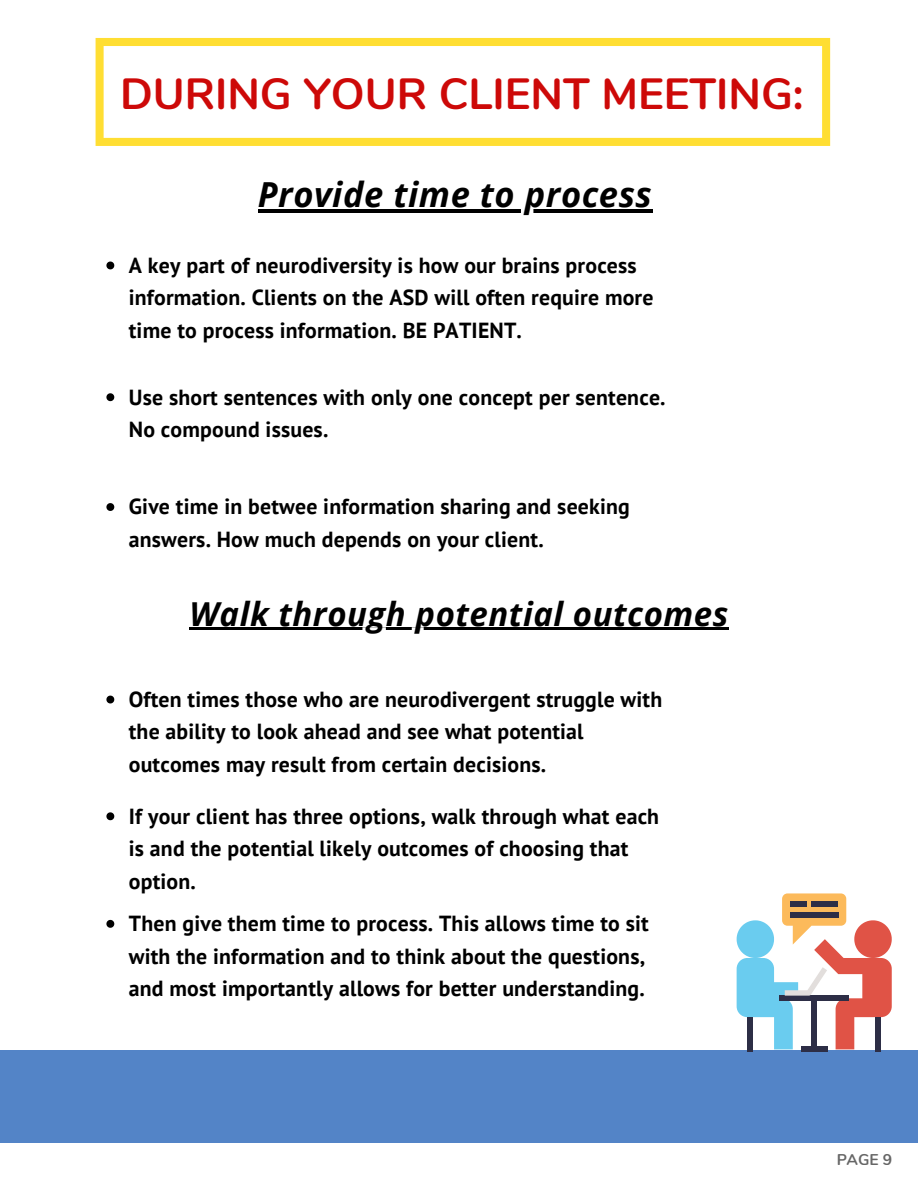
<style>
.page{position:relative;width:918px;height:1188px;background:#fff}
.page>*{position:absolute;margin:0;border:0;box-sizing:border-box;transform-origin:0 0}
.t1{font:700 43.65px "Nunito";color:#cd0908}
.t2{font:italic 700 34.5px "Open Sans";letter-spacing:.015em;color:#000}
.t3{font:italic 700 33px "Open Sans";letter-spacing:.015em;color:#000}
.t4{font:700 21.75px/32.7px "PT Sans";letter-spacing:.01em;color:#000}
.t5{font:700 15.6px "Nunito";color:#000}
</style>
<div class="page">
<div style="left:0;top:1050px;width:918px;height:92px;background:#5384c7"></div>
<svg style="left:106px;top:503px;width:8px;height:8px"></svg>
<svg style="left:96px;top:38px;width:734px;height:108px"></svg>
<div style="left:801px;top:1047px;width:27px;height:5px;background:#2d2e46"></div>
<div style="left:876px;top:1017px;width:5px;height:35px;background:#2d2e46"></div>
<div style="left:747px;top:1017px;width:6px;height:35px;background:#2d2e46"></div>
<svg style="left:737px;top:893px;width:155px;height:156px"></svg>
<div style="left:790px;top:902px;width:16px;height:5px;background:#2d2e46"></div>
<div style="left:790px;top:912px;width:48px;height:6px;background:#2d2e46"></div>
<div style="left:812px;top:902px;width:26px;height:5px;background:#2d2e46"></div>
<svg style="left:106px;top:262px;width:8px;height:7px"></svg>
<hr style="left:258px;top:209px;width:394px;height:4px;background:#000">
<svg style="left:106px;top:393px;width:8px;height:8px"></svg>
<hr style="left:190px;top:628px;width:539px;height:2px;background:#000">
<svg style="left:106px;top:696px;width:8px;height:7px"></svg>
<svg style="left:106px;top:812px;width:8px;height:8px"></svg>
<svg style="left:106px;top:920px;width:8px;height:8px"></svg>
<p class="t1" style="left:120px;top:65px;width:685px">DURING YOUR CLIENT MEETING:</p>
<p class="t2" style="left:258px;top:170px;width:396px">Provide time to process</p>
<p class="t4" style="left:129px;top:248px;width:526px">A key part of neurodiversity is how our brains process information. Clients on the ASD will often require more time to process information. BE PATIENT.</p>
<p class="t4" style="left:129px;top:380px;width:538px">Use short sentences with only one concept per sentence.<br>No compound issues.</p>
<p class="t4" style="left:129px;top:490px;width:503px">Give time in betwee information sharing and seeking answers. How much depends on your client.</p>
<p class="t3" style="left:190px;top:590px;width:540px">Walk through potential outcomes</p>
<p class="t4" style="left:129px;top:682px;width:535px">Often times those who are neurodivergent struggle with the ability to look ahead and see what potential outcomes may result from certain decisions.</p>
<p class="t4" style="left:129px;top:799px;width:532px">If your client has three options, walk through what each is and the potential likely outcomes of choosing that option.</p>
<p class="t4" style="left:129px;top:907px;width:522px">Then give them time to process. This allows time to sit with the information and to think about the questions, and most importantly allows for better understanding.</p>
<p class="t5" style="left:836px;top:1149px;width:57px">PAGE 9</p>
</div>
